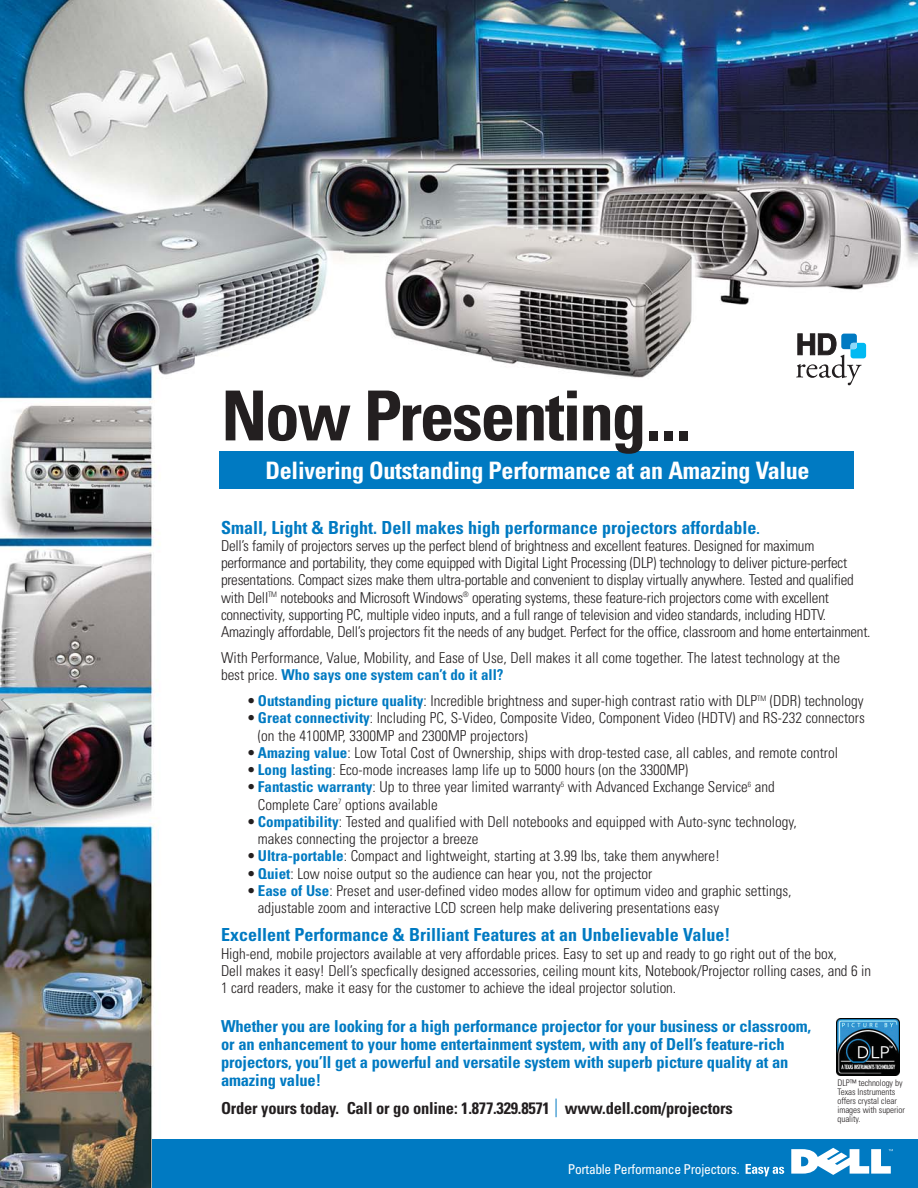
<style>
.page{position:relative;width:918px;height:1188px;background:#fff}
.page>*{position:absolute;margin:0;border:0;box-sizing:border-box;transform-origin:0 0}
.t1{font:700 condensed 69px "Univers";letter-spacing:-.03em;color:#231f20}
.t2{font:700 condensed 24px "Univers";letter-spacing:-.015em;color:#fff}
.t3{font:700 condensed 18px "Univers";color:#007ac2}
.t4{font:700 condensed 16.5px/18px "Univers";letter-spacing:-.01em;color:#007ac2}
.t5{font:700 condensed 16.5px "Univers";letter-spacing:-.015em;color:#231f20}
.t6{font:300 condensed 15px/17.2px "Univers";letter-spacing:-.005em;color:#231f20}
.t7{font:condensed 13.5px "Univers";letter-spacing:-.025em;color:#fff}
.t8{font:300 condensed 9px/9px "Univers";letter-spacing:-.01em;color:#231f20}
.s1{font-size:15px}
.s2{font-weight:700;color:#007ac2}
.s3{font-weight:700}
</style>
<div class="page">
<img style="left:0;top:0;width:918px;height:1188px">
<div style="left:220px;top:451px;width:634px;height:38px;background:#007ac2"></div>
<div style="left:152px;top:1139px;width:766px;height:49px;background:#007ac2"></div>
<svg style="left:791px;top:1148px;width:102px;height:27px"></svg>
<svg style="left:746px;top:1164px;width:38px;height:12px"></svg>
<svg style="left:556px;top:1099px;width:1px;height:18px"></svg>
<img style="left:836px;top:1019px;width:63px;height:56px">
<svg style="left:796px;top:333px;width:70px;height:52px"></svg>
<h1 class="t1" style="left:221px;top:391px;width:472px">Now Presenting...</h1>
<h2 class="t2" style="left:266px;top:461px;width:545px">Delivering Outstanding Performance at an Amazing Value</h2>
<p class="t3" style="left:221px;top:521px;width:540px">Small, Light &amp; Bright. Dell makes high performance projectors affordable<span class="s1">.</span></p>
<p class="t6" style="left:221px;top:539px;width:651px">Dell’s family of projectors serves up the perfect blend of brightness and excellent features. Designed for maximum performance and portability, they come equipped with Digital Light Processing (DLP) technology to deliver picture-perfect presentations. Compact sizes make them ultra-portable and convenient to display virtually anywhere. Tested and qualified with Dell<sup>TM</sup> notebooks and Microsoft Windows<sup>®</sup> operating systems, these feature-rich projectors come with excellent connectivity, supporting PC, multiple video inputs, and a full range of television and video standards, including HDTV.<br>Amazingly affordable, Dell’s projectors fit the needs of any budget. Perfect for the office, classroom and home entertainment.</p>
<p class="t6" style="left:221px;top:651px;width:620px">With Performance, Value, Mobility, and Ease of Use, Dell makes it all come together. The latest technology at the best price. <span class="s2">Who says one system can’t do it all?</span></p>
<p class="t6" style="left:248px;top:694px;width:617px"><span class="s3">•</span> <span class="s2">Outstanding picture quality</span>: Incredible brightness and super-high contrast ratio with DLP<sup>TM</sup> (DDR) technology</p>
<p class="t6" style="left:258px;top:711px;width:608px;text-indent:-10px"><span class="s3">•</span> <span class="s2">Great connectivity</span>: Including PC, S-Video, Composite Video, Component Video (HDTV) and RS-232 connectors (on the 4100MP, 3300MP and 2300MP projectors)</p>
<p class="t6" style="left:248px;top:746px;width:592px"><span class="s3">•</span> <span class="s2">Amazing value</span>: Low Total Cost of Ownership, ships with drop-tested case, all cables, and remote control</p>
<p class="t6" style="left:248px;top:763px;width:442px"><span class="s3">•</span> <span class="s2">Long lasting</span>: Eco-mode increases lamp life up to 5000 hours (on the 3300MP)</p>
<p class="t6" style="left:258px;top:780px;width:518px;text-indent:-10px"><span class="s3">•</span> <span class="s2">Fantastic warranty</span>: Up to three year limited warranty<sup>5</sup> with Advanced Exchange Service<sup>6</sup> and<br>Complete Care<sup>7</sup> options available</p>
<p class="t6" style="left:258px;top:815px;width:540px;text-indent:-10px"><span class="s3">•</span> <span class="s2">Compatibility</span>: Tested and qualified with Dell notebooks and equipped with Auto-sync technology, makes connecting the projector a breeze</p>
<p class="t6" style="left:248px;top:849px;width:474px"><span class="s3">•</span> <span class="s2">Ultra-portable</span>: Compact and lightweight, starting at 3.99 lbs, take them anywhere!</p>
<p class="t6" style="left:248px;top:866px;width:406px"><span class="s3">•</span> <span class="s2">Quiet</span>: Low noise output so the audience can hear you, not the projector</p>
<p class="t6" style="left:258px;top:884px;width:535px;text-indent:-10px"><span class="s3">•</span> <span class="s2">Ease of Use</span>: Preset and user-defined video modes allow for optimum video and graphic settings, adjustable zoom and interactive LCD screen help make delivering presentations easy</p>
<p class="t3" style="left:221px;top:928px;width:511px">Excellent Performance &amp; Brilliant Features at an Unbelievable Value!</p>
<p class="t6" style="left:221px;top:946px;width:652px">High-end, mobile projectors available at very affordable prices. Easy to set up and ready to go right out of the box,<br>Dell makes it easy! Dell’s specfically designed accessories, ceiling mount kits, Notebook/Projector rolling cases, and 6 in<br>1 card readers, make it easy for the customer to achieve the ideal projector solution.</p>
<p class="t4" style="left:221px;top:1019px;width:592px">Whether you are looking for a high performance projector for your business or classroom, or an enhancement to your home entertainment system, with any of Dell’s feature-rich projectors, you’ll get a powerful and versatile system with superb picture quality at an amazing value!</p>
<p class="t8" style="left:838px;top:1080px;width:69px">DLP™ technology by<br>Texas Instruments offers crystal clear images with superior quality.</p>
<p class="t5" style="left:221px;top:1102px;width:513px">Order yours today. Call or go online: 1.877.329.8571 www.dell.com/projectors</p>
<p class="t7" style="left:568px;top:1164px;width:173px">Portable Performance Projectors.</p>
</div>
